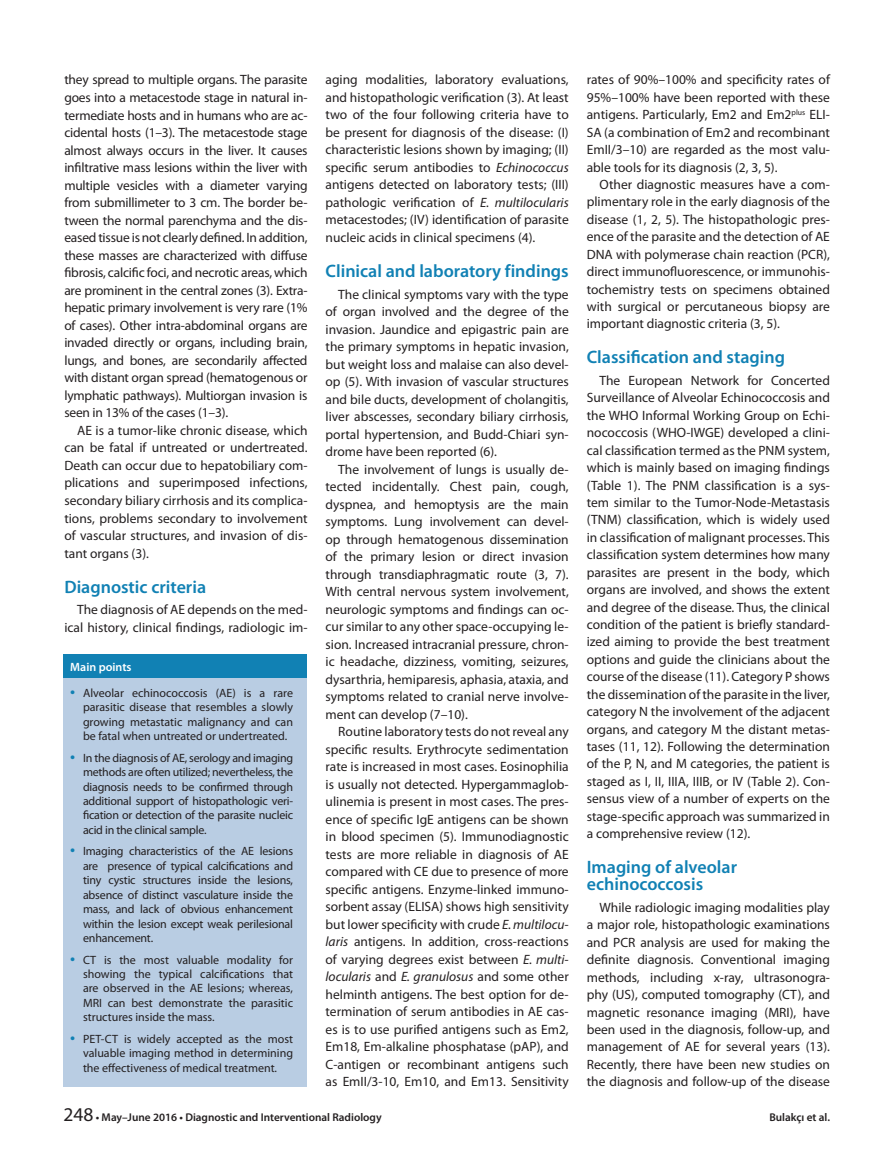
<style>
.page{position:relative;width:893px;height:1170px;background:#fff}
.page>*{position:absolute;margin:0;border:0;box-sizing:border-box;transform-origin:0 0}
.t1{font:600 18px/17.4px "Myriad Pro";color:#1181b4}
.t2{font:13.5px/17.5px "Myriad Pro";color:#231f20;text-align:justify}
.t3{font:12px/14.4px "Myriad Pro";color:#231f20;text-align:justify}
.t4{font:600 12px "Myriad Pro";color:#fff}
.t5{font:600 11.25px "Myriad Pro";color:#231f20}
.s1{font-size:18px;color:#1181b4}
.s2{font-style:italic}
.s3{font-weight:400;font-size:19.5px}
</style>
<div class="page">
<div style="left:63px;top:654px;width:244px;height:432px;background:#b9cde3"></div>
<div style="left:63px;top:654px;width:244px;height:23px;background:#1181b4"></div>
<p class="t2" style="left:64px;top:71px;width:245px">they spread to multiple organs. The parasite goes into a metacestode stage in natural in&shy;termediate hosts and in humans who are ac&shy;cidental hosts (1–3). The metacestode stage almost always occurs in the liver. It causes infiltrative mass lesions within the liver with multiple vesicles with a diameter varying from submillimeter to 3 cm. The border be&shy;tween the normal parenchyma and the dis&shy;eased tissue is not clearly defined. In addition, these masses are characterized with diffuse fibrosis, calcific foci, and necrotic areas, which are prominent in the central zones (3). Extra&shy;hepatic primary involvement is very rare (1% of cases). Other intra-abdominal organs are invaded directly or organs, including brain, lungs, and bones, are secondarily affected with distant organ spread (hematogenous or lymphatic pathways). Multiorgan invasion is seen in 13% of the cases (1–3).</p>
<p class="t2" style="left:64px;top:421px;width:245px;text-indent:13px">AE is a tumor-like chronic disease, which can be fatal if untreated or undertreated.<br>Death can occur due to hepatobiliary com&shy;plications and superimposed infections, secondary biliary cirrhosis and its complica&shy;tions, problems secondary to involvement of vascular structures, and invasion of dis&shy;tant organs (3).</p>
<p class="t1" style="left:64px;top:577px;width:143px">Diagnostic criteria</p>
<p class="t2" style="left:64px;top:601px;width:245px;text-align:right">The diagnosis of AE depends on the med&shy;ical history, clinical findings, radiologic im-</p>
<p class="t4" style="left:70px;top:659px;width:63px">Main points</p>
<p class="t3" style="left:83px;top:685px;width:212px;text-indent:-13px"><span class="s1">•</span> Alveolar echinococcosis (AE) is a rare parasitic disease that resembles a slowly growing metastatic malignancy and can be fatal when untreated or undertreated.</p>
<p class="t3" style="left:83px;top:750px;width:212px;text-indent:-13px"><span class="s1">•</span> In the diagnosis of AE, serology and imaging methods are often utilized; nevertheless, the diagnosis needs to be confirmed through additional support of histopathologic veri&shy;fication or detection of the parasite nucleic acid in the clinical sample.</p>
<p class="t3" style="left:83px;top:844px;width:212px;text-indent:-13px"><span class="s1">•</span> Imaging characteristics of the AE lesions are presence of typical calcifications and tiny cystic structures inside the lesions, absence of distinct vasculature inside the mass, and lack of obvious enhancement within the lesion except weak perilesional enhancement.</p>
<p class="t3" style="left:83px;top:952px;width:212px;text-indent:-13px"><span class="s1">•</span> CT is the most valuable modality for showing the typical calcifications that are observed in the AE lesions; whereas, MRI can best demonstrate the parasitic structures inside the mass.</p>
<p class="t3" style="left:83px;top:1031px;width:212px;text-indent:-13px"><span class="s1">•</span> PET-CT is widely accepted as the most valuable imaging method in determining the effectiveness of medical treatment.</p>
<p class="t2" style="left:326px;top:71px;width:245px">aging modalities, laboratory evaluations, and histopathologic verification (3). At least two of the four following criteria have to be present for diagnosis of the disease: (I) characteristic lesions shown by imaging; (II) specific serum antibodies to <span class="s2">Echinococcus </span>antigens detected on laboratory tests; (III) pathologic verification of <span class="s2">E. multilocularis </span>metacestodes; (IV) identification of parasite nucleic acids in clinical specimens (4).</p>
<p class="t1" style="left:326px;top:262px;width:245px">Clinical and laboratory findings</p>
<p class="t2" style="left:326px;top:285px;width:245px;text-indent:13px">The clinical symptoms vary with the type of organ involved and the degree of the invasion. Jaundice and epigastric pain are the primary symptoms in hepatic invasion, but weight loss and malaise can also devel&shy;op (5). With invasion of vascular structures and bile ducts, development of cholangitis, liver abscesses, secondary biliary cirrhosis, portal hypertension, and Budd-Chiari syn&shy;drome have been reported (6).</p>
<p class="t2" style="left:326px;top:460px;width:245px;text-indent:13px">The involvement of lungs is usually de&shy;tected incidentally. Chest pain, cough, dyspnea, and hemoptysis are the main symptoms. Lung involvement can devel&shy;op through hematogenous dissemination of the primary lesion or direct invasion through transdiaphragmatic route (3, 7).<br>With central nervous system involvement, neurologic symptoms and findings can oc&shy;cur similar to any other space-occupying le&shy;sion. Increased intracranial pressure, chron&shy;ic headache, dizziness, vomiting, seizures, dysarthria, hemiparesis, aphasia, ataxia, and symptoms related to cranial nerve involve&shy;ment can develop (7–10).</p>
<p class="t2" style="left:326px;top:722px;width:245px;text-indent:13px">Routine laboratory tests do not reveal any specific results. Erythrocyte sedimentation rate is increased in most cases. Eosinophilia is usually not detected. Hypergammaglob&shy;ulinemia is present in most cases. The pres&shy;ence of specific IgE antigens can be shown in blood specimen (5). Immunodiagnostic tests are more reliable in diagnosis of AE compared with CE due to presence of more specific antigens. Enzyme-linked immuno&shy;sorbent assay (ELISA) shows high sensitivity but lower specificity with crude <span class="s2">E. multilocu&shy;laris</span> antigens. In addition, cross-reactions of varying degrees exist between <span class="s2">E. multi&shy;locularis</span> and <span class="s2">E. granulosus</span> and some other helminth antigens. The best option for de&shy;termination of serum antibodies in AE cas&shy;es is to use purified antigens such as Em2, Em18, Em-alkaline phosphatase (pAP), and C-antigen or recombinant antigens such as EmII/3-10, Em10, and Em13. Sensitivity</p>
<p class="t2" style="left:587px;top:71px;width:245px">rates of 90%–100% and specificity rates of 95%–100% have been reported with these antigens. Particularly, Em2 and Em2<sup>plus</sup> ELI-SA (a combination of Em2 and recombinant EmII/3–10) are regarded as the most valu&shy;able tools for its diagnosis (2, 3, 5).</p>
<p class="t2" style="left:587px;top:175px;width:245px;text-indent:13px">Other diagnostic measures have a com&shy;plimentary role in the early diagnosis of the disease (1, 2, 5). The histopathologic pres&shy;ence of the parasite and the detection of AE DNA with polymerase chain reaction (PCR), direct immunofluorescence, or immunohis&shy;tochemistry tests on specimens obtained with surgical or percutaneous biopsy are important diagnostic criteria (3, 5).</p>
<p class="t1" style="left:587px;top:348px;width:200px">Classification and staging</p>
<p class="t2" style="left:587px;top:371px;width:245px;text-indent:13px">The European Network for Concerted Surveillance of Alveolar Echinococcosis and the WHO Informal Working Group on Echi&shy;nococcosis (WHO-IWGE) developed a clini&shy;cal classification termed as the PNM system, which is mainly based on imaging findings (Table 1). The PNM classification is a sys&shy;tem similar to the Tumor-Node-Metastasis (TNM) classification, which is widely used in classification of malignant processes. This classification system determines how many parasites are present in the body, which organs are involved, and shows the extent and degree of the disease. Thus, the clinical condition of the patient is briefly standard&shy;ized aiming to provide the best treatment options and guide the clinicians about the course of the disease (11). Category P shows the dissemination of the parasite in the liver, category N the involvement of the adjacent organs, and category M the distant metas&shy;tases (11, 12). Following the determination of the P, N, and M categories, the patient is staged as I, II, IIIA, IIIB, or IV (Table 2). Con&shy;sensus view of a number of experts on the stage-specific approach was summarized in a comprehensive review (12).</p>
<p class="t1" style="left:587px;top:857px;width:152px">Imaging of alveolar echinococcosis</p>
<p class="t2" style="left:587px;top:898px;width:245px;text-indent:13px">While radiologic imaging modalities play a major role, histopathologic examinations and PCR analysis are used for making the definite diagnosis. Conventional imaging methods, including x-ray, ultrasonogra&shy;phy (US), computed tomography (CT), and magnetic resonance imaging (MRI), have been used in the diagnosis, follow-up, and management of AE for several years (13).<br>Recently, there have been new studies on the diagnosis and follow-up of the disease</p>
<p class="t5" style="left:63px;top:1109px;width:320px"><span class="s3">248</span> • May–June 2016 • Diagnostic and Interventional Radiology</p>
<p class="t5" style="left:769px;top:1109px;width:62px">Bulakçı et al.</p>
</div>
